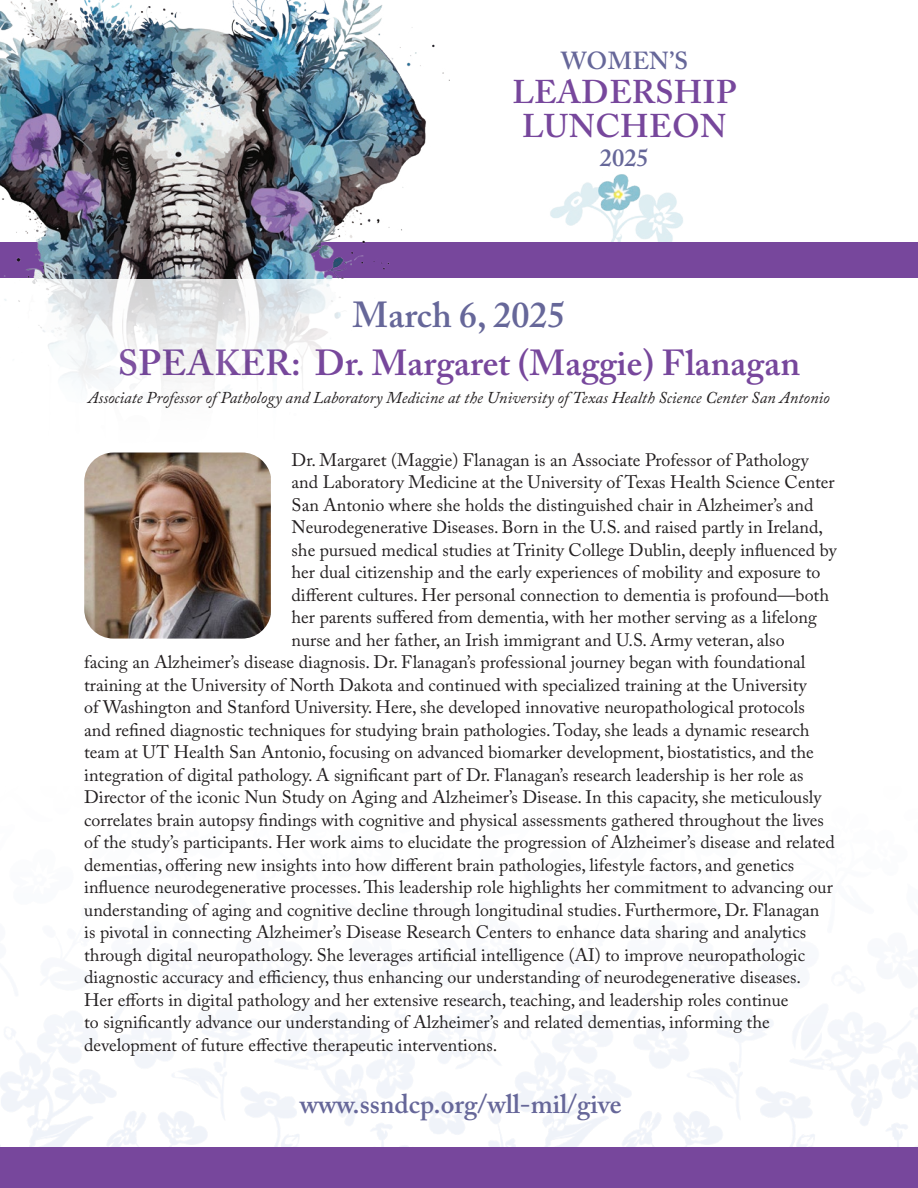
<style>
.page{position:relative;width:918px;height:1188px;background:#fff}
.page>*{position:absolute;margin:0;border:0;box-sizing:border-box;transform-origin:0 0}
.t1{font:600 36px "Adobe Caslon Pro";color:#77479c}
.t2{font:600 36px "Adobe Caslon Pro";color:#666799}
.t3{font:600 32.7px/33.9px "Adobe Caslon Pro";letter-spacing:.015em;color:#77479c}
.t4{font:600 27px "Adobe Caslon Pro";color:#666799}
.t5{font:600 24.45px "Adobe Caslon Pro";color:#666799}
.t6{font:18px "Adobe Caslon Pro";color:#231f20}
.t7{font:italic 16.5px "Adobe Caslon Pro";color:#231f20}
</style>
<div class="page">
<img style="left:0;top:1012px;width:918px;height:136px">
<div style="left:0;top:1148px;width:918px;height:40px;background:#77479c"></div>
<img style="left:84px;top:482px;width:187px;height:157px">
<img style="left:490px;top:174px;width:252px;height:69px">
<div style="left:0;top:243px;width:918px;height:35px;background:#77479c"></div>
<img style="left:0;top:0;width:449px;height:482px">
<h3 class="t5" style="left:561px;top:47px;width:129px">WOMEN’S</h3>
<h2 class="t3" style="left:513px;top:75px;width:225px">LEADERSHIP<br>LUNCHEON</h2>
<h3 class="t5" style="left:600px;top:143px;width:51px">2025</h3>
<h1 class="t2" style="left:353px;top:293px;width:214px">March 6, 2025</h1>
<h1 class="t1" style="left:118px;top:341px;width:683px">SPEAKER: Dr. Margaret (Maggie) Flanagan</h1>
<p class="t7" style="left:88px;top:388px;width:743px">Associate Professor of Pathology and Laboratory Medicine at the University of Texas Health Science Center San Antonio</p>
<p class="t6" style="left:292px;top:449px;width:519px">Dr. Margaret (Maggie) Flanagan is an Associate Professor of Pathology</p>
<p class="t6" style="left:292px;top:472px;width:545px">and Laboratory Medicine at the University of Texas Health Science Center</p>
<p class="t6" style="left:292px;top:494px;width:523px">San Antonio where she holds the distinguished chair in Alzheimer’s and</p>
<p class="t6" style="left:292px;top:517px;width:533px">Neurodegenerative Diseases. Born in the U.S. and raised partly in Ireland,</p>
<p class="t6" style="left:292px;top:539px;width:547px">she pursued medical studies at Trinity College Dublin, deeply influenced by</p>
<p class="t6" style="left:292px;top:562px;width:530px">her dual citizenship and the early experiences of mobility and exposure to</p>
<p class="t6" style="left:292px;top:584px;width:539px">different cultures. Her personal connection to dementia is profound—both</p>
<p class="t6" style="left:292px;top:607px;width:527px">her parents suffered from dementia, with her mother serving as a lifelong</p>
<p class="t6" style="left:292px;top:629px;width:495px">nurse and her father, an Irish immigrant and U.S. Army veteran, also</p>
<p class="t6" style="left:84px;top:652px;width:723px">facing an Alzheimer’s disease diagnosis. Dr. Flanagan’s professional journey began with foundational</p>
<p class="t6" style="left:84px;top:674px;width:724px">training at the University of North Dakota and continued with specialized training at the University</p>
<p class="t6" style="left:84px;top:697px;width:722px">of Washington and Stanford University. Here, she developed innovative neuropathological protocols</p>
<p class="t6" style="left:84px;top:719px;width:727px">and refined diagnostic techniques for studying brain pathologies. Today, she leads a dynamic research</p>
<p class="t6" style="left:84px;top:742px;width:731px">team at UT Health San Antonio, focusing on advanced biomarker development, biostatistics, and the</p>
<p class="t6" style="left:84px;top:764px;width:721px">integration of digital pathology. A significant part of Dr. Flanagan’s research leadership is her role as</p>
<p class="t6" style="left:84px;top:787px;width:739px">Director of the iconic Nun Study on Aging and Alzheimer’s Disease. In this capacity, she meticulously</p>
<p class="t6" style="left:84px;top:809px;width:741px">correlates brain autopsy findings with cognitive and physical assessments gathered throughout the lives</p>
<p class="t6" style="left:84px;top:832px;width:752px">of the study’s participants. Her work aims to elucidate the progression of Alzheimer’s disease and related</p>
<p class="t6" style="left:84px;top:854px;width:712px">dementias, offering new insights into how different brain pathologies, lifestyle factors, and genetics</p>
<p class="t6" style="left:84px;top:877px;width:750px">influence neurodegenerative processes. This leadership role highlights her commitment to advancing our</p>
<p class="t6" style="left:84px;top:899px;width:737px">understanding of aging and cognitive decline through longitudinal studies. Furthermore, Dr. Flanagan</p>
<p class="t6" style="left:84px;top:922px;width:724px">is pivotal in connecting Alzheimer’s Disease Research Centers to enhance data sharing and analytics</p>
<p class="t6" style="left:84px;top:944px;width:722px">through digital neuropathology. She leverages artificial intelligence (AI) to improve neuropathologic</p>
<p class="t6" style="left:84px;top:967px;width:718px">diagnostic accuracy and efficiency, thus enhancing our understanding of neurodegenerative diseases.</p>
<p class="t6" style="left:84px;top:989px;width:706px">Her efforts in digital pathology and her extensive research, teaching, and leadership roles continue</p>
<p class="t6" style="left:84px;top:1012px;width:687px">to significantly advance our understanding of Alzheimer’s and related dementias, informing the</p>
<p class="t6" style="left:84px;top:1034px;width:415px">development of future effective therapeutic interventions.</p>
<h3 class="t4" style="left:300px;top:1088px;width:323px">www.ssndcp.org/wll-mil/give</h3>
</div>
